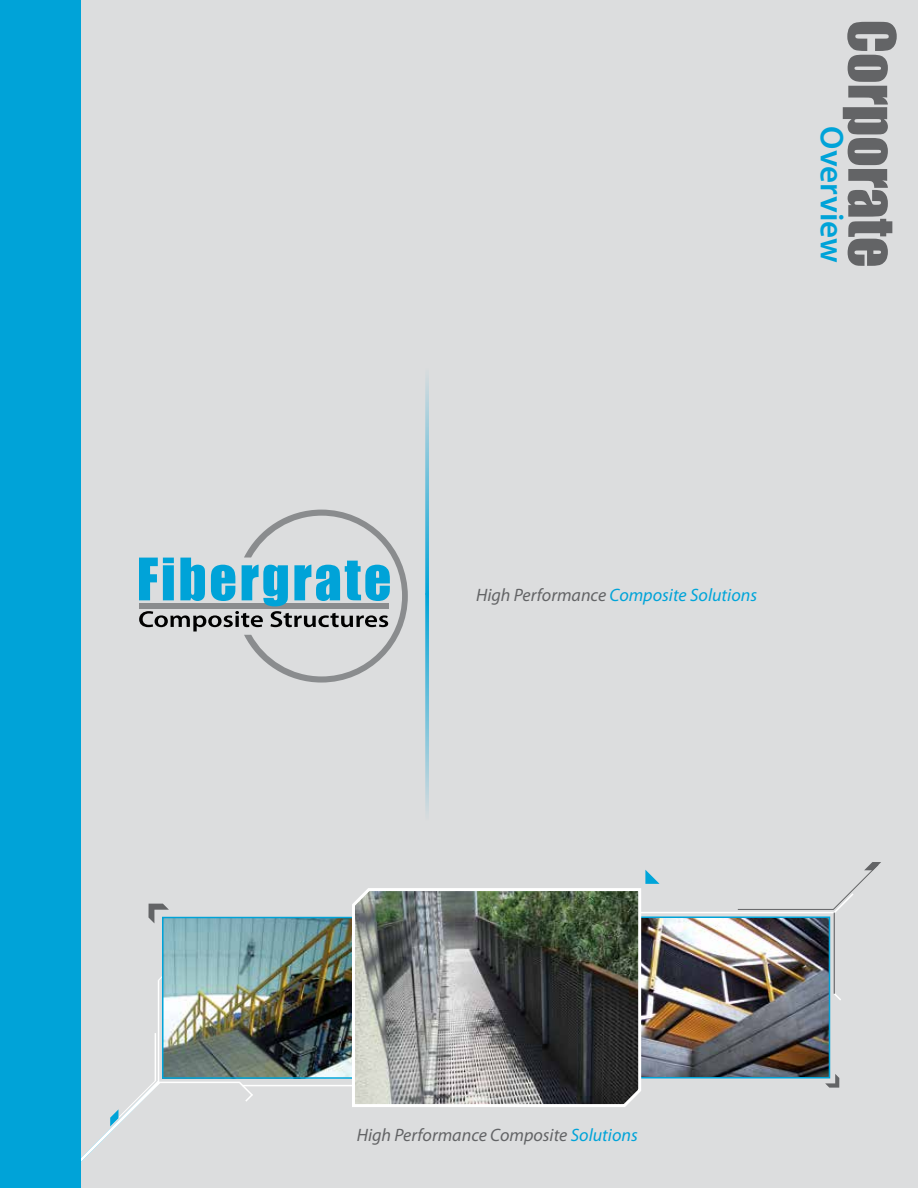
<style>
.page{position:relative;width:918px;height:1188px;background:#fff}
.page>*{position:absolute;margin:0;border:0;box-sizing:border-box;transform-origin:0 0}
.t1{font:60px "Impact";color:#636466}
.t2{font:600 33px "Myriad Pro";color:#00a3d8}
.t3{font:italic 18px "Myriad Pro";color:#636466}
.s1{color:#00a3d8}
.s2{color:#00a5d9}
</style>
<div class="page">
<div style="left:68px;top:0;width:850px;height:1188px;background:#dcddde"></div>
<svg style="left:425px;top:377px;width:4px;height:216px"></svg>
<svg style="left:425px;top:593px;width:4px;height:219px"></svg>
<svg style="left:140px;top:510px;width:268px;height:173px"></svg>
<hr style="left:158px;top:980px;width:1px;height:103px;background:#fff">
<hr style="left:155px;top:1033px;width:1px;height:48px;background:#fff">
<hr style="left:242px;top:1085px;width:113px;height:1px;background:#fff">
<svg style="left:237px;top:1081px;width:18px;height:21px"></svg>
<hr style="left:158px;top:1082px;width:82px;height:1px;background:#fff">
<div style="left:0;top:0;width:81px;height:1188px;background:#00a3d8"></div>
<svg style="left:148px;top:904px;width:21px;height:19px"></svg>
<svg style="left:825px;top:1074px;width:14px;height:14px"></svg>
<svg style="left:833px;top:991px;width:8px;height:9px"></svg>
<img style="left:165px;top:920px;width:184px;height:156px">
<div style="left:162px;top:917px;width:216px;height:162px;border:2px solid #00a3d8"></div>
<img style="left:643px;top:919px;width:184px;height:156px">
<div style="left:614px;top:916px;width:216px;height:162px;border:2px solid #00a3d8"></div>
<svg style="left:645px;top:870px;width:15px;height:14px"></svg>
<hr style="left:637px;top:912px;width:198px;height:1px;background:#fff">
<img style="left:349px;top:888px;width:294px;height:219px">
<svg style="left:81px;top:1078px;width:82px;height:84px"></svg>
<hr style="left:834px;top:913px;width:1px;height:81px;background:#636466">
<hr style="left:738px;top:909px;width:96px;height:1px;background:#636466">
<svg style="left:832px;top:862px;width:49px;height:53px"></svg>
<h1 class="t1" style="left:918px;top:20px;width:249px;rotate:90deg">Corporate</h1>
<h2 class="t2" style="left:853px;top:126px;width:138px;rotate:90deg">Overview</h2>
<p class="t3" style="left:476px;top:584px;width:282px">High Performance <span class="s1">Composite</span> <span class="s2">Solutions</span></p>
<p class="t3" style="left:357px;top:1124px;width:282px">High Performance Composite <span class="s1">Solutions</span></p>
</div>
